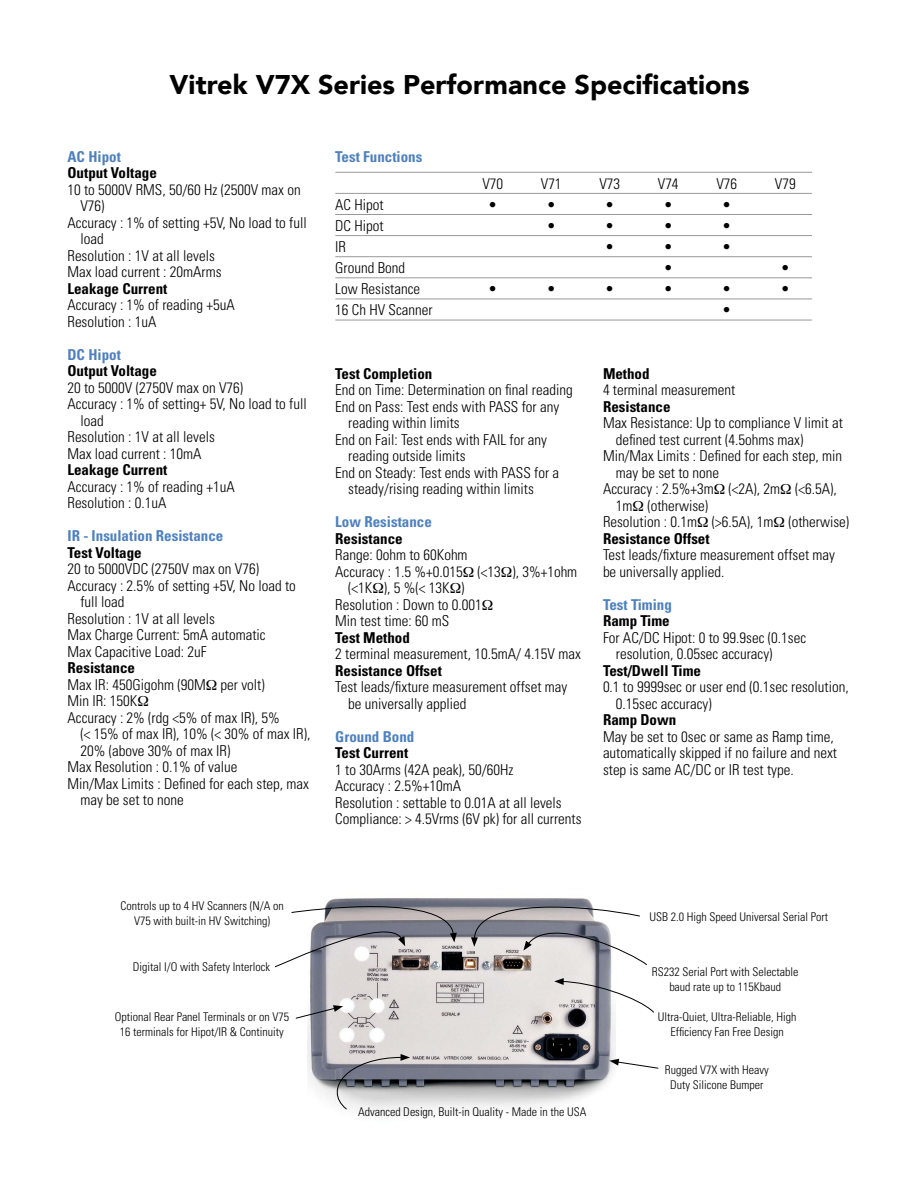
<style>
.page{position:relative;width:918px;height:1188px;background:#fff}
.page>*{position:absolute;margin:0;border:0;box-sizing:border-box;transform-origin:0 0}
.t1{font:900 27px "Avenir";color:#000}
.t2{font:300 condensed 15px/16.5px "Univers";color:#000}
.t3{font:700 condensed 15px "Univers";color:#000}
.t4{font:700 condensed 15px "Univers";color:#4e81be}
.t5{font:300 condensed 12px/15px "Univers";color:#000;text-align:center}
</style>
<div class="page">
<img style="left:308px;top:898px;width:307px;height:214px">
<svg style="left:322px;top:1054px;width:88px;height:56px;background:#a6a7ac"></svg>
<svg style="left:295px;top:1005px;width:48px;height:14px"></svg>
<svg style="left:275px;top:898px;width:182px;height:70px"></svg>
<svg style="left:471px;top:898px;width:176px;height:68px"></svg>
<svg style="left:554px;top:978px;width:100px;height:35px"></svg>
<svg style="left:609px;top:1059px;width:50px;height:10px"></svg>
<hr style="left:336px;top:277px;width:476px;height:1px;background:#97999c">
<hr style="left:336px;top:172px;width:476px;height:1px;background:#97999c">
<hr style="left:336px;top:193px;width:476px;height:1px;background:#97999c">
<hr style="left:336px;top:214px;width:476px;height:1px;background:#97999c">
<hr style="left:336px;top:235px;width:476px;height:1px;background:#97999c">
<hr style="left:336px;top:256px;width:476px;height:1px;background:#97999c">
<hr style="left:336px;top:320px;width:476px;height:1px;background:#97999c">
<hr style="left:336px;top:299px;width:476px;height:1px;background:#97999c">
<h1 class="t1" style="left:169px;top:62px;width:582px">Vitrek V7X Series Performance Specifications</h1>
<p class="t4" style="left:68px;top:147px;width:55px">AC Hipot</p>
<p class="t3" style="left:68px;top:164px;width:91px">Output Voltage</p>
<p class="t2" style="left:68px;top:181px;width:235px">10 to 5000V RMS, 50/60 Hz (2500V max on</p>
<p class="t2" style="left:80px;top:197px;width:26px">V76)</p>
<p class="t2" style="left:68px;top:214px;width:241px">Accuracy : 1% of setting +5V, No load to full</p>
<p class="t2" style="left:80px;top:230px;width:25px">load</p>
<p class="t2" style="left:68px;top:247px;width:149px">Resolution : 1V at all levels</p>
<p class="t2" style="left:68px;top:263px;width:156px">Max load current : 20mArms</p>
<p class="t3" style="left:68px;top:279px;width:101px">Leakage Current</p>
<p class="t2" style="left:68px;top:296px;width:169px">Accuracy : 1% of reading +5uA<br>Resolution : 1uA</p>
<p class="t4" style="left:68px;top:345px;width:55px">DC Hipot</p>
<p class="t3" style="left:68px;top:362px;width:91px">Output Voltage</p>
<p class="t2" style="left:68px;top:379px;width:177px">20 to 5000V (2750V max on V76)</p>
<p class="t2" style="left:68px;top:395px;width:241px">Accuracy : 1% of setting+ 5V, No load to full</p>
<p class="t2" style="left:80px;top:412px;width:25px">load</p>
<p class="t2" style="left:68px;top:428px;width:149px">Resolution : 1V at all levels</p>
<p class="t2" style="left:68px;top:445px;width:136px">Max load current : 10mA</p>
<p class="t3" style="left:68px;top:461px;width:101px">Leakage Current</p>
<p class="t2" style="left:68px;top:478px;width:169px">Accuracy : 1% of reading +1uA<br>Resolution : 0.1uA</p>
<p class="t4" style="left:68px;top:527px;width:157px">IR - Insulation Resistance</p>
<p class="t3" style="left:68px;top:543px;width:76px">Test Voltage</p>
<p class="t2" style="left:68px;top:560px;width:193px">20 to 5000VDC (2750V max on V76)</p>
<p class="t2" style="left:68px;top:577px;width:230px">Accuracy : 2.5% of setting +5V, No load to</p>
<p class="t2" style="left:80px;top:593px;width:46px">full load</p>
<p class="t2" style="left:68px;top:610px;width:149px">Resolution : 1V at all levels</p>
<p class="t2" style="left:68px;top:626px;width:200px">Max Charge Current: 5mA automatic</p>
<p class="t2" style="left:68px;top:643px;width:141px">Max Capacitive Load: 2uF</p>
<p class="t3" style="left:68px;top:659px;width:69px">Resistance</p>
<p class="t2" style="left:68px;top:676px;width:199px">Max IR: 450Gigohm (90M per volt)</p>
<p class="t2" style="left:68px;top:692px;width:71px">Min IR: 150K</p>
<p class="t2" style="left:68px;top:709px;width:214px">Accuracy : 2% (rdg &lt;5% of max IR), 5%</p>
<p class="t2" style="left:80px;top:725px;width:231px">(&lt; 15% of max IR), 10% (&lt; 30% of max IR),</p>
<p class="t2" style="left:80px;top:742px;width:151px">20% (above 30% of max IR)</p>
<p class="t2" style="left:68px;top:758px;width:171px">Max Resolution : 0.1% of value</p>
<p class="t2" style="left:68px;top:775px;width:243px">Min/Max Limits : Defined for each step, max</p>
<p class="t2" style="left:80px;top:791px;width:105px">may be set to none</p>
<p class="t4" style="left:335px;top:147px;width:89px">Test Functions</p>
<p class="t2" style="left:482px;top:175px;width:22px">V70</p>
<p class="t2" style="left:541px;top:175px;width:22px">V71</p>
<p class="t2" style="left:599px;top:175px;width:22px">V73</p>
<p class="t2" style="left:658px;top:175px;width:22px">V74</p>
<p class="t2" style="left:716px;top:175px;width:22px">V76</p>
<p class="t2" style="left:775px;top:175px;width:22px">V79</p>
<p class="t2" style="left:335px;top:196px;width:50px">AC Hipot</p>
<p class="t2" style="left:488px;top:196px;width:11px">•</p>
<p class="t2" style="left:547px;top:196px;width:11px">•</p>
<p class="t2" style="left:605px;top:196px;width:11px">•</p>
<p class="t2" style="left:664px;top:196px;width:11px">•</p>
<p class="t2" style="left:722px;top:196px;width:11px">•</p>
<p class="t2" style="left:335px;top:217px;width:50px">DC Hipot</p>
<p class="t2" style="left:547px;top:217px;width:11px">•</p>
<p class="t2" style="left:605px;top:217px;width:11px">•</p>
<p class="t2" style="left:664px;top:217px;width:11px">•</p>
<p class="t2" style="left:722px;top:217px;width:11px">•</p>
<p class="t2" style="left:335px;top:238px;width:12px">IR</p>
<p class="t2" style="left:605px;top:238px;width:11px">•</p>
<p class="t2" style="left:664px;top:238px;width:11px">•</p>
<p class="t2" style="left:722px;top:238px;width:11px">•</p>
<p class="t2" style="left:335px;top:259px;width:71px">Ground Bond</p>
<p class="t2" style="left:664px;top:259px;width:11px">•</p>
<p class="t2" style="left:781px;top:259px;width:11px">•</p>
<p class="t2" style="left:335px;top:280px;width:86px">Low Resistance</p>
<p class="t2" style="left:488px;top:280px;width:11px">•</p>
<p class="t2" style="left:547px;top:280px;width:11px">•</p>
<p class="t2" style="left:605px;top:280px;width:11px">•</p>
<p class="t2" style="left:664px;top:280px;width:11px">•</p>
<p class="t2" style="left:722px;top:280px;width:11px">•</p>
<p class="t2" style="left:781px;top:280px;width:11px">•</p>
<p class="t2" style="left:335px;top:301px;width:99px">16 Ch HV Scanner</p>
<p class="t2" style="left:722px;top:301px;width:11px">•</p>
<p class="t3" style="left:335px;top:364px;width:99px">Test Completion</p>
<p class="t2" style="left:335px;top:382px;width:239px">End on Time: Determination on final reading</p>
<p class="t2" style="left:335px;top:398px;width:226px">End on Pass: Test ends with PASS for any</p>
<p class="t2" style="left:348px;top:415px;width:113px">reading within limits</p>
<p class="t2" style="left:335px;top:431px;width:213px">End on Fail: Test ends with FAIL for any</p>
<p class="t2" style="left:348px;top:448px;width:119px">reading outside limits</p>
<p class="t2" style="left:335px;top:464px;width:226px">End on Steady: Test ends with PASS for a</p>
<p class="t2" style="left:348px;top:481px;width:187px">steady/rising reading within limits</p>
<p class="t4" style="left:335px;top:513px;width:98px">Low Resistance</p>
<p class="t3" style="left:335px;top:529px;width:69px">Resistance</p>
<p class="t2" style="left:335px;top:547px;width:134px">Range: 0ohm to 60Kohm</p>
<p class="t2" style="left:335px;top:563px;width:244px">Accuracy : 1.5 %+0.015 (&lt;13 ), 3%+1ohm</p>
<p class="t2" style="left:348px;top:580px;width:118px">(&lt;1K ), 5 %(&lt; 13K )</p>
<p class="t2" style="left:335px;top:596px;width:148px">Resolution : Down to 0.001</p>
<p class="t2" style="left:335px;top:613px;width:116px">Min test time: 60 mS</p>
<p class="t3" style="left:335px;top:628px;width:76px">Test Method</p>
<p class="t2" style="left:335px;top:646px;width:247px">2 terminal measurement, 10.5mA/ 4.15V max</p>
<p class="t3" style="left:335px;top:661px;width:108px">Resistance Offset</p>
<p class="t2" style="left:348px;top:679px;width:221px;text-indent:-13px">Test leads/fixture measurement offset may be universally applied</p>
<p class="t4" style="left:335px;top:727px;width:81px">Ground Bond</p>
<p class="t3" style="left:335px;top:744px;width:75px">Test Current</p>
<p class="t2" style="left:335px;top:761px;width:248px">1 to 30Arms (42A peak), 50/60Hz<br>Accuracy : 2.5%+10mA<br>Resolution : settable to 0.01A at all levels Compliance: &gt; 4.5Vrms (6V pk) for all currents</p>
<p class="t3" style="left:603px;top:364px;width:48px">Method</p>
<p class="t2" style="left:603px;top:382px;width:134px">4 terminal measurement</p>
<p class="t3" style="left:603px;top:397px;width:69px">Resistance</p>
<p class="t2" style="left:603px;top:415px;width:241px">Max Resistance: Up to compliance V limit at</p>
<p class="t2" style="left:616px;top:431px;width:189px">defined test current (4.5ohms max)</p>
<p class="t2" style="left:603px;top:448px;width:241px">Min/Max Limits : Defined for each step, min</p>
<p class="t2" style="left:616px;top:464px;width:105px">may be set to none</p>
<p class="t2" style="left:603px;top:481px;width:235px">Accuracy : 2.5%+3m (&lt;2A), 2m (&lt;6.5A),</p>
<p class="t2" style="left:616px;top:497px;width:94px">1m (otherwise)</p>
<p class="t2" style="left:603px;top:514px;width:248px">Resolution : 0.1m (&gt;6.5A), 1m (otherwise)</p>
<p class="t3" style="left:603px;top:529px;width:108px">Resistance Offset</p>
<p class="t2" style="left:603px;top:547px;width:234px">Test leads/fixture measurement offset may be universally applied.</p>
<p class="t4" style="left:603px;top:595px;width:70px">Test Timing</p>
<p class="t3" style="left:603px;top:612px;width:68px">Ramp Time</p>
<p class="t2" style="left:616px;top:629px;width:192px;text-indent:-13px">For AC/DC Hipot: 0 to 99.9sec (0.1sec resolution, 0.05sec accuracy)</p>
<p class="t3" style="left:603px;top:661px;width:100px">Test/Dwell Time</p>
<p class="t2" style="left:616px;top:679px;width:234px;text-indent:-13px">0.1 to 9999sec or user end (0.1sec resolution,<br>0.15sec accuracy)</p>
<p class="t3" style="left:603px;top:711px;width:75px">Ramp Down</p>
<p class="t2" style="left:603px;top:728px;width:236px">May be set to 0sec or same as Ramp time, automatically skipped if no failure and next step is same AC/DC or IR test type.</p>
<p class="t5" style="left:121px;top:898px;width:165px">Controls up to 4 HV Scanners (N/A on<br>V75 with built-in HV Switching)</p>
<p class="t5" style="left:133px;top:959px;width:139px">Digital I/O with Safety Interlock</p>
<p class="t5" style="left:115px;top:1009px;width:176px">Optional Rear Panel Terminals or on V75<br>16 terminals for Hipot/IR &amp; Continuity</p>
<p class="t5" style="left:358px;top:1104px;width:230px">Advanced Design, Built-in Quality - Made in the USA</p>
<p class="t5" style="left:649px;top:909px;width:180px">USB 2.0 High Speed Universal Serial Port</p>
<p class="t5" style="left:652px;top:964px;width:148px">RS232 Serial Port with Selectable baud rate up to 115Kbaud</p>
<p class="t5" style="left:658px;top:1009px;width:140px">Ultra-Quiet, Ultra-Reliable, High<br>Efficiency Fan Free Design</p>
<p class="t5" style="left:665px;top:1063px;width:105px">Rugged V7X with Heavy<br>Duty Silicone Bumper</p>
</div>
